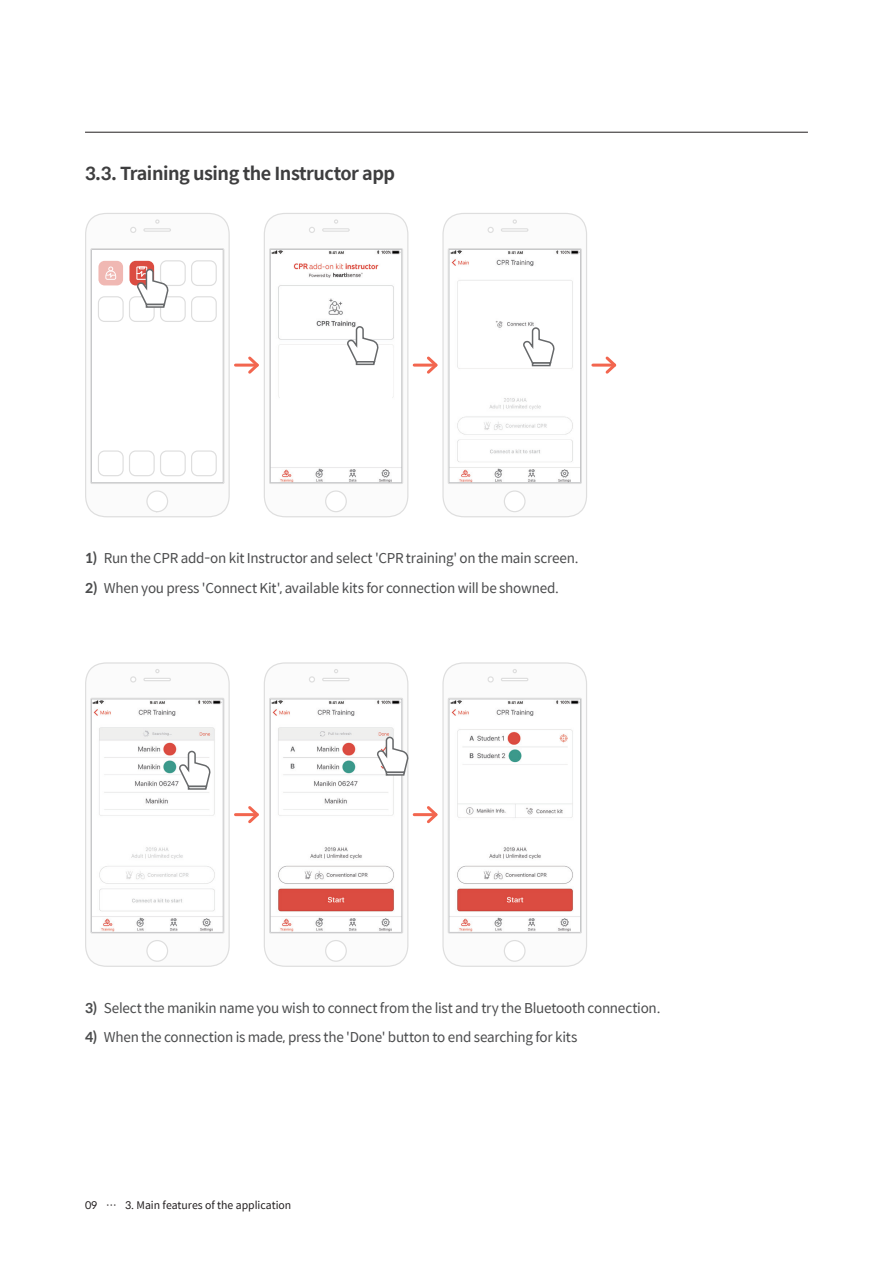
<style>
.page{position:relative;width:893px;height:1263px;background:#fff}
.page>*{position:absolute;margin:0;border:0;box-sizing:border-box;transform-origin:0 0}
.소제목{font:700 18px "Spoqa Han Sans";letter-spacing:-.025em;color:#3e3e3f}
.t1{font:13.5px "Spoqa Han Sans";letter-spacing:-.02em;color:#4b4c4d}
.t2{font:10.5px "Spoqa Han Sans";color:#231f20}
.s1{font-weight:700}
</style>
<div class="page">
<hr style="left:85px;top:132px;width:723px;height:1px;background:#231f20">
<svg style="left:85px;top:213px;width:145px;height:304px"></svg>
<svg style="left:85px;top:662px;width:145px;height:305px"></svg>
<hr style="left:235px;top:364px;width:22px;height:3px;background:#f2664f">
<hr style="left:235px;top:813px;width:22px;height:3px;background:#f2664f">
<hr style="left:414px;top:364px;width:22px;height:3px;background:#f2664f">
<hr style="left:593px;top:364px;width:22px;height:3px;background:#f2664f">
<svg style="left:603px;top:356px;width:14px;height:18px"></svg>
<hr style="left:414px;top:813px;width:22px;height:3px;background:#f2664f">
<svg style="left:424px;top:662px;width:163px;height:305px"></svg>
<svg style="left:245px;top:213px;width:163px;height:304px"></svg>
<svg style="left:245px;top:662px;width:163px;height:305px"></svg>
<svg style="left:424px;top:213px;width:163px;height:304px"></svg>
<p class="소제목" style="left:85px;top:163px;width:312px">3.3. Training using the Instructor app</p>
<p class="t1" style="left:85px;top:551px;width:495px"><span class="s1">1)</span> Run the CPR add-on kit Instructor and select 'CPR training' on the main screen.</p>
<p class="t1" style="left:85px;top:580px;width:475px"><span class="s1">2)</span> When you press 'Connect Kit', available kits for connection will be showned.</p>
<p class="t1" style="left:85px;top:1000px;width:577px"><span class="s1">3)</span> Select the manikin name you wish to connect from the list and try the Bluetooth connection.</p>
<p class="t1" style="left:85px;top:1030px;width:494px"><span class="s1">4)</span> When the connection is made, press the 'Done' button to end searching for kits</p>
<p class="t2" style="left:85px;top:1199px;width:208px">09 … 3. Main features of the application</p>
</div>
